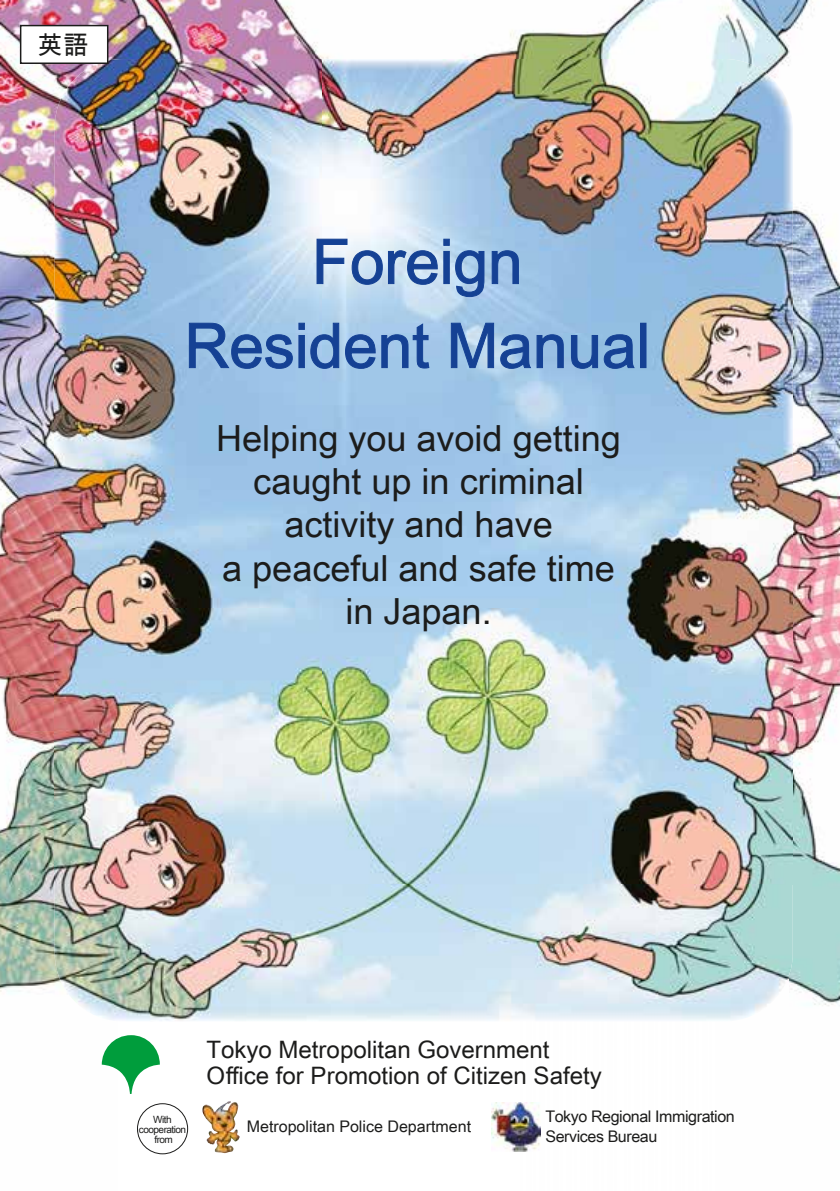
<style>
.page{position:relative;width:840px;height:1191px;background:#fff}
.page>*{position:absolute;margin:0;border:0;box-sizing:border-box;transform-origin:0 0}
.t1{font:62px/84px "Arial Unicode MS";color:#154194;text-align:center}
.t2{font:36px/43.2px "Arial Unicode MS";color:#1c1c1b;text-align:center}
.t3{font:25px "Arial Unicode MS";color:#1c1c1b}
.t4{font:24px/26px "Arial Unicode MS";color:#1c1c1b}
.t5{font:16px/19.2px "Arial Unicode MS";letter-spacing:-.025em;color:#1c1c1b}
.t6{font:16px "Arial Unicode MS";color:#1c1c1b}
.t7{font:10px/10px "Arial Unicode MS";letter-spacing:-.05em;color:#1c1c1b;text-align:center}
</style>
<div class="page">
<img style="left:0;top:0;width:815px;height:118px">
<img style="left:0;top:118px;width:55px;height:613px">
<img style="left:792px;top:123px;width:47px;height:883px">
<img style="left:0;top:731px;width:117px;height:334px">
<img style="left:55px;top:59px;width:737px;height:962px">
<div style="left:137px;top:1103px;width:51px;height:51px;border:1px solid #1c1c1b;border-radius:50%"></div>
<img style="left:202px;top:1101px;width:27px;height:43px">
<svg style="left:102px;top:1035px;width:58px;height:59px;fill:#009d3c"></svg>
<div style="left:21px;top:26px;width:87px;height:37px;background:#fff"></div>
<div style="left:20px;top:25px;width:88px;height:39px;border:2px solid #1c1c1b"></div>
<svg style="left:316px;top:239px;width:121px;height:46px;background:#c1d4e9"></svg>
<div style="left:443px;top:239px;width:6px;height:7px;border:1px solid #154194"></div>
<svg style="left:454px;top:250px;width:30px;height:47px"></svg>
<svg style="left:491px;top:250px;width:27px;height:34px"></svg>
<svg style="left:189px;top:323px;width:104px;height:46px;background:#8bb2db"></svg>
<div style="left:298px;top:323px;width:6px;height:7px;border:1px solid #154194"></div>
<svg style="left:310px;top:323px;width:29px;height:46px"></svg>
<svg style="left:345px;top:334px;width:30px;height:35px"></svg>
<svg style="left:381px;top:323px;width:48px;height:46px;background:#90b5de"></svg>
<svg style="left:450px;top:322px;width:44px;height:46px;background:#94b7db"></svg>
<svg style="left:500px;top:334px;width:63px;height:35px;background:#89afd8"></svg>
<svg style="left:570px;top:334px;width:64px;height:35px;background:#7ea9d5"></svg>
<div style="left:640px;top:323px;width:6px;height:45px;border:1px solid #154194"></div>
<img style="left:491px;top:1102px;width:48px;height:49px">
<p class="t3" style="left:38px;top:27px;width:52px">英語</p>
<h1 class="t1" style="left:184px;top:218px;width:467px">Foreign<br>Resident Manual</h1>
<p class="t2" style="left:216px;top:416px;width:406px">Helping you avoid getting caught up in criminal activity and have<br>a peaceful and safe time in Japan.</p>
<p class="t4" style="left:206px;top:1036px;width:396px">Tokyo Metropolitan Government<br>Office for Promotion of Citizen Safety</p>
<p class="t7" style="left:139px;top:1114px;width:49px">With cooperation from</p>
<p class="t6" style="left:247px;top:1115px;width:226px">Metropolitan Police Department</p>
<p class="t5" style="left:545px;top:1106px;width:191px">Tokyo Regional Immigration<br>Services Bureau</p>
</div>
